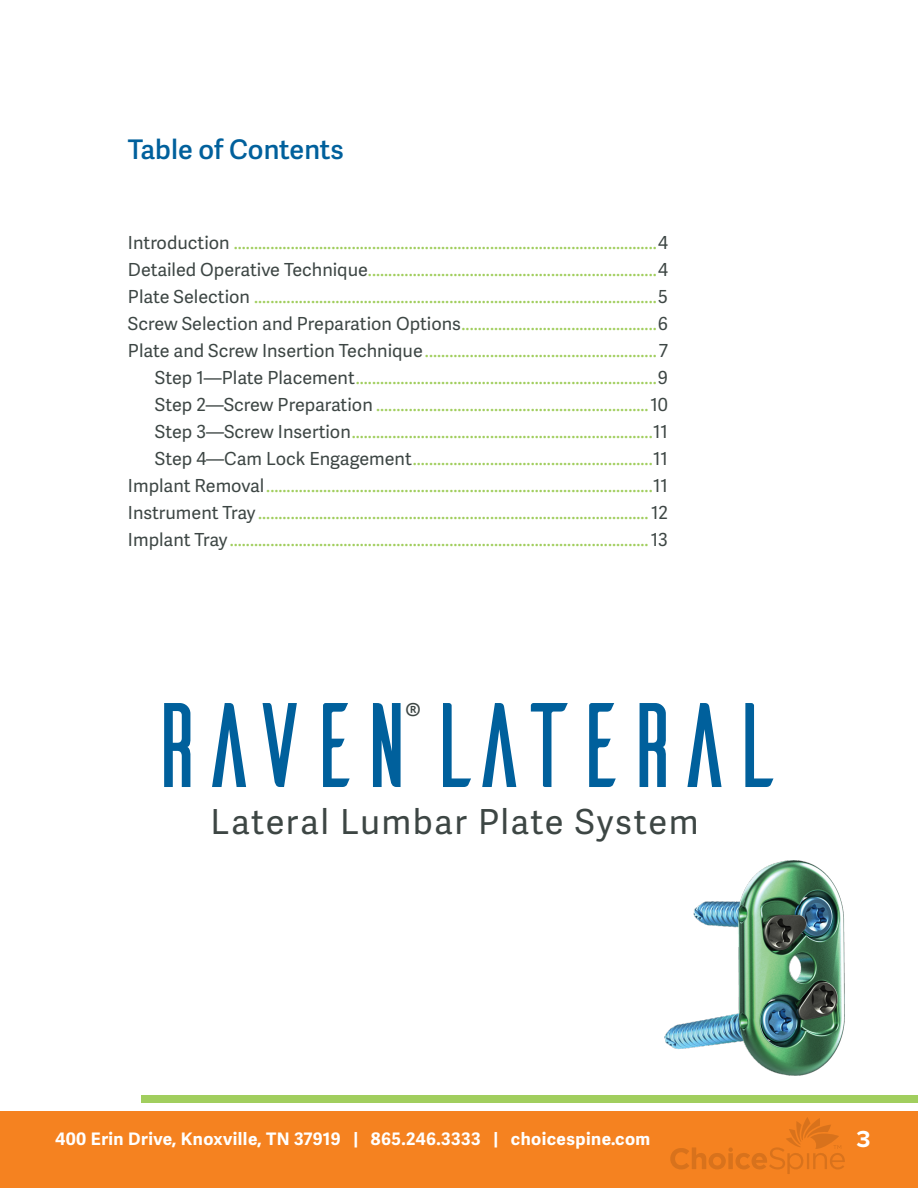
<style>
.page{position:relative;width:918px;height:1188px;background:#fff}
.page>*{position:absolute;margin:0;border:0;box-sizing:border-box;transform-origin:0 0}
.t1{font:120px "Ailerons";letter-spacing:-.15em;color:#00609c}
.t2{font:36.75px "Adelle Sans";color:#3d4644}
.t3{font:34.5px "Adelle Sans";letter-spacing:.04em;color:#3d4644}
.t4{font:600 27px "Adelle Sans";color:#00609c}
.t5{font:700 24px "Proxima Nova";color:#fff}
.t6{font:18px/27px "Adelle Sans";color:#a1ce5e;text-align:right}
.t7{font:700 17.25px "Adelle Sans";letter-spacing:.025em;color:#fff}
.s1{color:#3d4644}
</style>
<div class="page">
<div style="left:0;top:1111px;width:918px;height:77px;background:#f58220"></div>
<svg style="left:670px;top:1117px;width:175px;height:57px"></svg>
<div style="left:141px;top:1095px;width:777px;height:8px;background:#a1ce5e"></div>
<img style="left:664px;top:861px;width:181px;height:215px">
<h3 class="t4" style="left:128px;top:133px;width:217px">Table of Contents</h3>
<p class="t6" style="left:128px;top:229px;width:542px"><span class="s1">Introduction</span> ........................................................................................................<span class="s1">4<br>Detailed Operative Technique</span>.......................................................................<span class="s1">4<br>Plate Selection</span> ...................................................................................................<span class="s1">5<br>Screw Selection and Preparation Options</span>................................................<span class="s1">6<br>Plate and Screw Insertion Technique</span>.........................................................<span class="s1">7<br>Step 1—Plate Placement</span>..........................................................................<span class="s1">9<br>Step 2—Screw Preparation</span> ...................................................................<span class="s1">10<br>Step 3—Screw Insertion</span>..........................................................................<span class="s1">11<br>Step 4—Cam Lock Engagement</span>...........................................................<span class="s1">11<br>Implant Removal</span>...............................................................................................<span class="s1">11<br>Instrument Tray</span> ................................................................................................ <span class="s1">12<br>Implant Tray</span>....................................................................................................... <span class="s1">13</span></p>
<h2 class="t2" style="left:405px;top:693px;width:18px">®</h2>
<h1 class="t1" style="left:141px;top:688px;width:646px">RAVENLATERAL</h1>
<h3 class="t3" style="left:210px;top:801px;width:490px">Lateral Lumbar Plate System</h3>
<p class="t7" style="left:55px;top:1129px;width:597px">400 Erin Drive, Knoxville, TN 37919 | 865.246.3333 | choicespine.com</p>
<h3 class="t5" style="left:856px;top:1121px;width:16px">3</h3>
</div>
